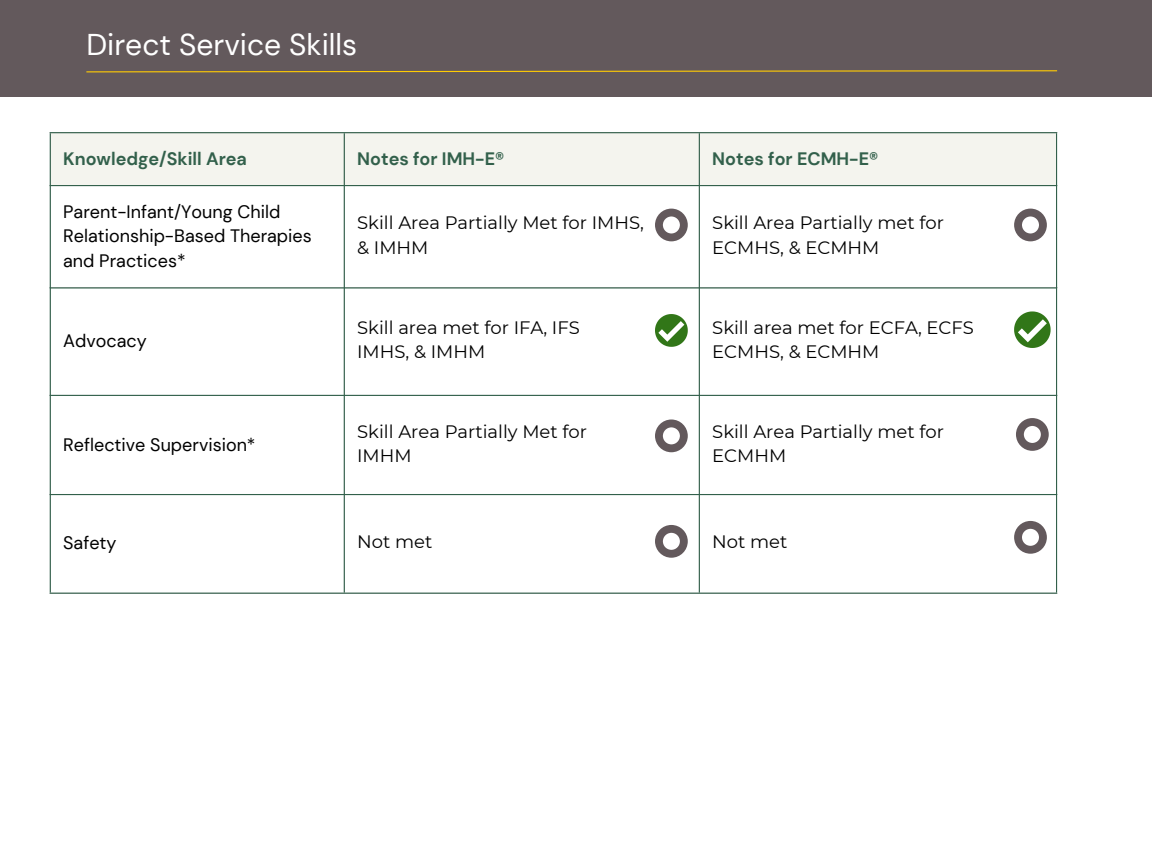
<style>
.page{position:relative;width:1152px;height:864px;background:#fff}
.page>*{position:absolute;margin:0;border:0;box-sizing:border-box;transform-origin:0 0}
.t1{font:30px "DM Sans";color:#fff}
.t2{font:18px/24.8px "Montserrat";color:#000}
.t3{font:18px/24.8px "DM Sans";color:#000}
.t4{font:700 18px "DM Sans";color:#32604b}
</style>
<div class="page">
<div style="left:51px;top:133px;width:1005px;height:52px;background:#f4f4ee"></div>
<hr style="left:50px;top:133px;width:1px;height:460px;background:#32604b">
<hr style="left:344px;top:133px;width:1px;height:460px;background:#32604b">
<hr style="left:699px;top:133px;width:1px;height:460px;background:#32604b">
<hr style="left:1056px;top:133px;width:1px;height:460px;background:#32604b">
<hr style="left:50px;top:132px;width:1007px;height:1px;background:#32604b">
<hr style="left:50px;top:185px;width:1007px;height:1px;background:#32604b">
<hr style="left:50px;top:287px;width:1007px;height:2px;background:#32604b">
<hr style="left:50px;top:395px;width:1007px;height:1px;background:#32604b">
<hr style="left:50px;top:494px;width:1007px;height:1px;background:#32604b">
<hr style="left:50px;top:593px;width:1007px;height:1px;background:#32604b">
<div style="left:0;top:0;width:1152px;height:96px;background:#63595c"></div>
<svg style="left:86px;top:70px;width:972px;height:3px"></svg>
<svg style="left:655px;top:314px;width:33px;height:33px"></svg>
<svg style="left:1014px;top:311px;width:36px;height:36px"></svg>
<svg style="left:1016px;top:418px;width:33px;height:33px"></svg>
<svg style="left:655px;top:419px;width:33px;height:33px"></svg>
<svg style="left:1014px;top:209px;width:33px;height:32px"></svg>
<svg style="left:655px;top:209px;width:33px;height:32px"></svg>
<svg style="left:1014px;top:521px;width:33px;height:33px"></svg>
<svg style="left:655px;top:525px;width:33px;height:33px"></svg>
<h1 class="t1" style="left:86px;top:25px;width:272px">Direct Service Skills</h1>
<p class="t4" style="left:63px;top:147px;width:185px">Knowledge/Skill Area</p>
<p class="t4" style="left:357px;top:147px;width:149px">Notes for IMH-E®</p>
<p class="t4" style="left:712px;top:147px;width:168px">Notes for ECMH-E®</p>
<p class="t3" style="left:63px;top:199px;width:250px">Parent-Infant/Young Child<br>Relationship-Based Therapies and Practices*</p>
<p class="t2" style="left:357px;top:210px;width:288px">Skill Area Partially Met for IMHS, &amp; IMHM</p>
<p class="t2" style="left:712px;top:210px;width:233px">Skill Area Partially met for<br>ECMHS, &amp; ECMHM</p>
<p class="t3" style="left:63px;top:329px;width:85px">Advocacy</p>
<p class="t3" style="left:63px;top:433px;width:194px">Reflective Supervision*</p>
<p class="t2" style="left:357px;top:315px;width:224px">Skill area met for IFA, IFS<br>IMHS, &amp; IMHM</p>
<p class="t2" style="left:712px;top:315px;width:263px">Skill area met for ECFA, ECFS<br>ECMHS, &amp; ECMHM</p>
<p class="t2" style="left:357px;top:419px;width:231px">Skill Area Partially Met for<br>IMHM</p>
<p class="t2" style="left:712px;top:419px;width:233px">Skill Area Partially met for<br>ECMHM</p>
<p class="t3" style="left:63px;top:531px;width:55px">Safety</p>
<p class="t2" style="left:357px;top:529px;width:77px">Not met</p>
<p class="t2" style="left:712px;top:529px;width:77px">Not met</p>
</div>
